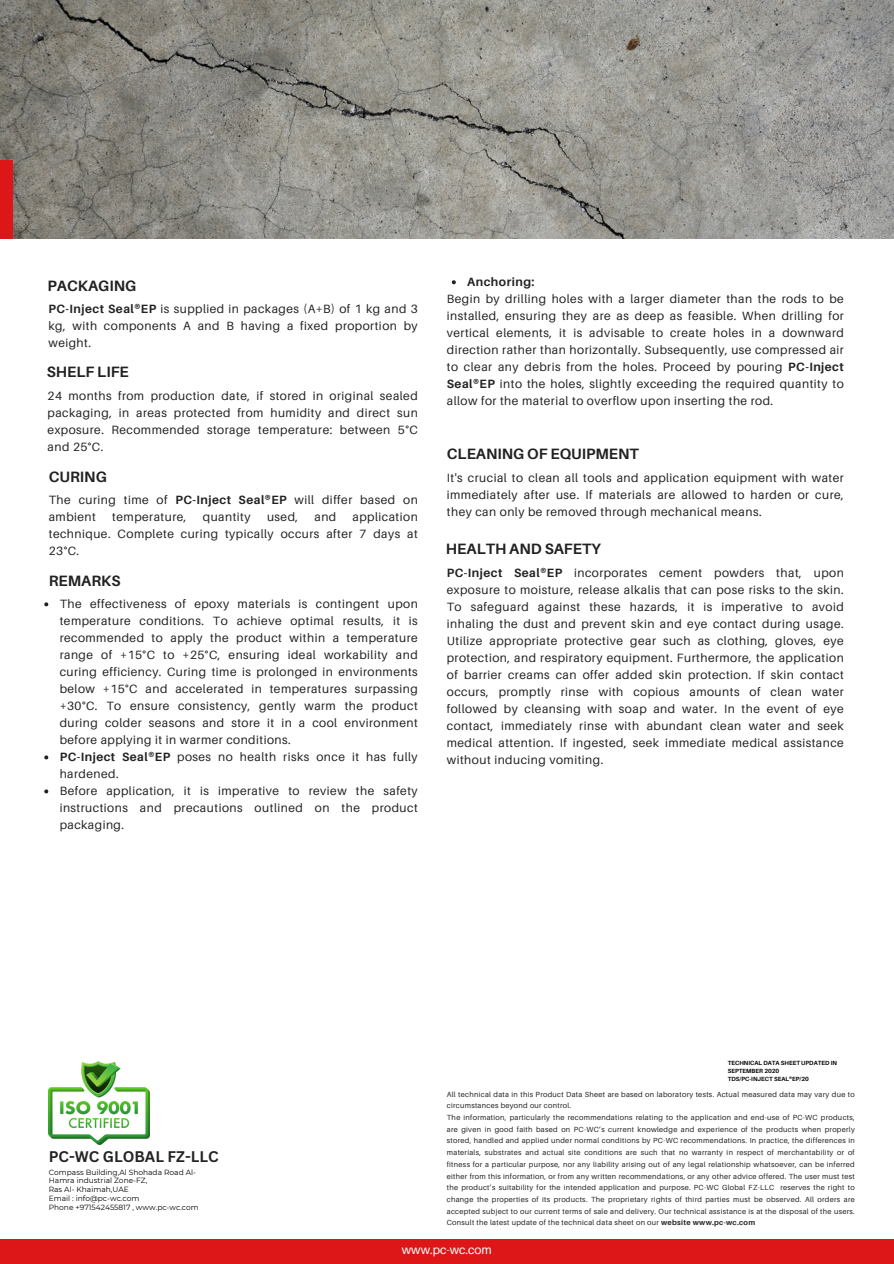
<style>
.page{position:relative;width:894px;height:1264px;background:#fff}
.page>*{position:absolute;margin:0;border:0;box-sizing:border-box;transform-origin:0 0}
.t1{font:700 15px "Aileron";color:#222}
.t2{font:700 15px "Canva Sans";color:#232323}
.t3{font:12px/17px "Aileron";letter-spacing:.04em;color:#222;text-align:justify}
.t4{font:12px "Aileron";color:#fff}
.t5{font:700 12px "Aileron";letter-spacing:.04em;color:#222}
.t6{font:7.5px/8.7px "Montserrat";color:#000}
.t7{font:7.35px/11.7px "Aileron";letter-spacing:.04em;color:#222}
.t8{font:700 6px/7.9px "Aileron";color:#000}
.s1{font-weight:700}
</style>
<div class="page">
<div style="left:0;top:1238px;width:893px;height:25px;background:#dd1717"></div>
<img style="left:49px;top:1061px;width:100px;height:83px">
<img style="left:0;top:0;width:893px;height:238px">
<div style="left:0;top:161px;width:12px;height:78px;background:#dd1717"></div>
<svg style="left:44px;top:602px;width:4px;height:4px"></svg>
<svg style="left:44px;top:755px;width:4px;height:4px"></svg>
<svg style="left:44px;top:789px;width:4px;height:4px"></svg>
<svg style="left:451px;top:280px;width:4px;height:4px"></svg>
<h1 class="t1" style="left:48px;top:276px;width:90px">PACKAGING</h1>
<h2 class="t3" style="left:48px;top:300px;width:371px"><span class="s1">PC-Inject Seal®EP</span> is supplied in packages (A+B) of 1 kg and 3 kg, with components A and B having a fixed proportion by weight.</h2>
<p class="t1" style="left:47px;top:362px;width:84px">SHELF LIFE</p>
<p class="t3" style="left:48px;top:386px;width:371px">24 months from production date, if stored in original sealed packaging, in areas protected from humidity and direct sun exposure. Recommended storage temperature: between 5°C and 25°C.</p>
<h2 class="t1" style="left:49px;top:467px;width:59px">CURING</h2>
<p class="t3" style="left:49px;top:491px;width:370px">The curing time of <span class="s1">PC-Inject Seal®EP</span> will differ based on ambient</p>
<p class="t3" style="left:49px;top:508px;width:370px;text-indent:304px">application technique. Complete curing typically occurs after 7 days at 23°C.</p>
<h1 class="t1" style="left:49px;top:571px;width:73px">REMARKS</h1>
<h3 class="t3" style="left:60px;top:595px;width:359px">The effectiveness of epoxy materials is contingent upon temperature conditions. To achieve optimal results, it is recommended to apply the product within a temperature range of +15°C to +25°C, ensuring ideal workability and curing efficiency. Curing time is prolonged in environments below +15°C and accelerated in temperatures surpassing +30°C. To ensure consistency, gently warm the product during colder seasons and store it in a cool environment before applying it in warmer conditions.</h3>
<p class="t3" style="left:60px;top:748px;width:359px"><span class="s1">PC-Inject Seal®EP</span> poses no health risks once it has fully hardened.</p>
<p class="t3" style="left:60px;top:782px;width:359px">Before application, it is imperative to review the safety instructions and precautions outlined on the product packaging.</p>
<p class="t3" style="left:112px;top:508px;width:76px">temperature,</p>
<p class="t3" style="left:203px;top:508px;width:49px">quantity</p>
<p class="t3" style="left:267px;top:508px;width:33px">used,</p>
<p class="t3" style="left:314px;top:508px;width:23px">and</p>
<h3 class="t5" style="left:467px;top:274px;width:69px">Anchoring:</h3>
<h2 class="t3" style="left:446px;top:290px;width:398px">Begin by drilling holes with a larger diameter than the rods to be installed, ensuring they are as deep as feasible. When drilling for vertical elements, it is advisable to create holes in a downward direction rather than horizontally. Subsequently, use compressed air to clear any debris from the holes. Proceed by pouring <span class="s1">PC-Inject Seal®EP</span> into the holes, slightly exceeding the required quantity to allow for the material to overflow upon inserting the rod.</h2>
<h2 class="t1" style="left:446px;top:445px;width:193px">CLEANING OF EQUIPMENT</h2>
<h1 class="t3" style="left:446px;top:469px;width:398px">It's crucial to clean all tools and application equipment with water immediately after use. If materials are allowed to harden or cure, they can only be removed through mechanical means.</h1>
<h2 class="t1" style="left:446px;top:539px;width:156px">HEALTH AND SAFETY</h2>
<h1 class="t3" style="left:446px;top:564px;width:398px"><span class="s1">PC-Inject Seal®EP</span> incorporates cement powders that, upon exposure to moisture, release alkalis that can pose risks to the skin.<br>To safeguard against these hazards, it is imperative to avoid inhaling the dust and prevent skin and eye contact during usage.<br>Utilize appropriate protective gear such as clothing, gloves, eye protection, and respiratory equipment. Furthermore, the application of barrier creams can offer added skin protection. If skin contact occurs, promptly rinse with copious amounts of clean water followed by cleansing with soap and water. In the event of eye contact, immediately rinse with abundant clean water and seek medical attention. If ingested, seek immediate medical assistance without inducing vomiting.</h1>
<p class="t2" style="left:49px;top:1146px;width:171px">PC-WC GLOBAL FZ-LLC</p>
<p class="t6" style="left:49px;top:1167px;width:151px">Compass Building,Al Shohada Road Al-<br>Hamra industrial Zone-FZ,<br>Ras Al- Khaimah,UAE<br>Email : info@pc-wc.com<br>Phone +971542455817 , www.pc-wc.com</p>
<h2 class="t8" style="left:727px;top:1059px;width:111px">TECHNICAL DATA SHEET UPDATED IN<br>SEPTEMBER 2020</h2>
<h1 class="t8" style="left:727px;top:1075px;width:83px">TDS/PC-INJECT SEAL®EP/20</h1>
<h1 class="t7" style="left:446px;top:1087px;width:409px">All technical data in this Product Data Sheet are based on laboratory tests. Actual measured data may vary due to circumstances beyond our control.<br>The information, particularly the recommendations relating to the application and end-use of PC-WC products, are given in good faith based on PC-WC’s current knowledge and experience of the products when properly stored, handled and applied under normal conditions by PC-WC recommendations. In practice, the differences in materials, substrates and actual site conditions are such that no warranty in respect of merchantability or of fitness for a particular purpose, nor any liability arising out of any legal relationship whatsoever, can be inferred either from this information, or from any written recommendations, or any other advice offered. The user must test the product’s suitability for the intended application and purpose. PC-WC Global FZ-LLC reserves the right to change the properties of its products. The proprietary rights of third parties must be observed. All orders are accepted subject to our current terms of sale and delivery. Our technical assistance is at the disposal of the users.<br>Consult the latest update of the technical data sheet on our <span class="s1">website www.pc-wc.com</span></h1>
<p class="t4" style="left:402px;top:1242px;width:91px">www.pc-wc.com</p>
</div>
